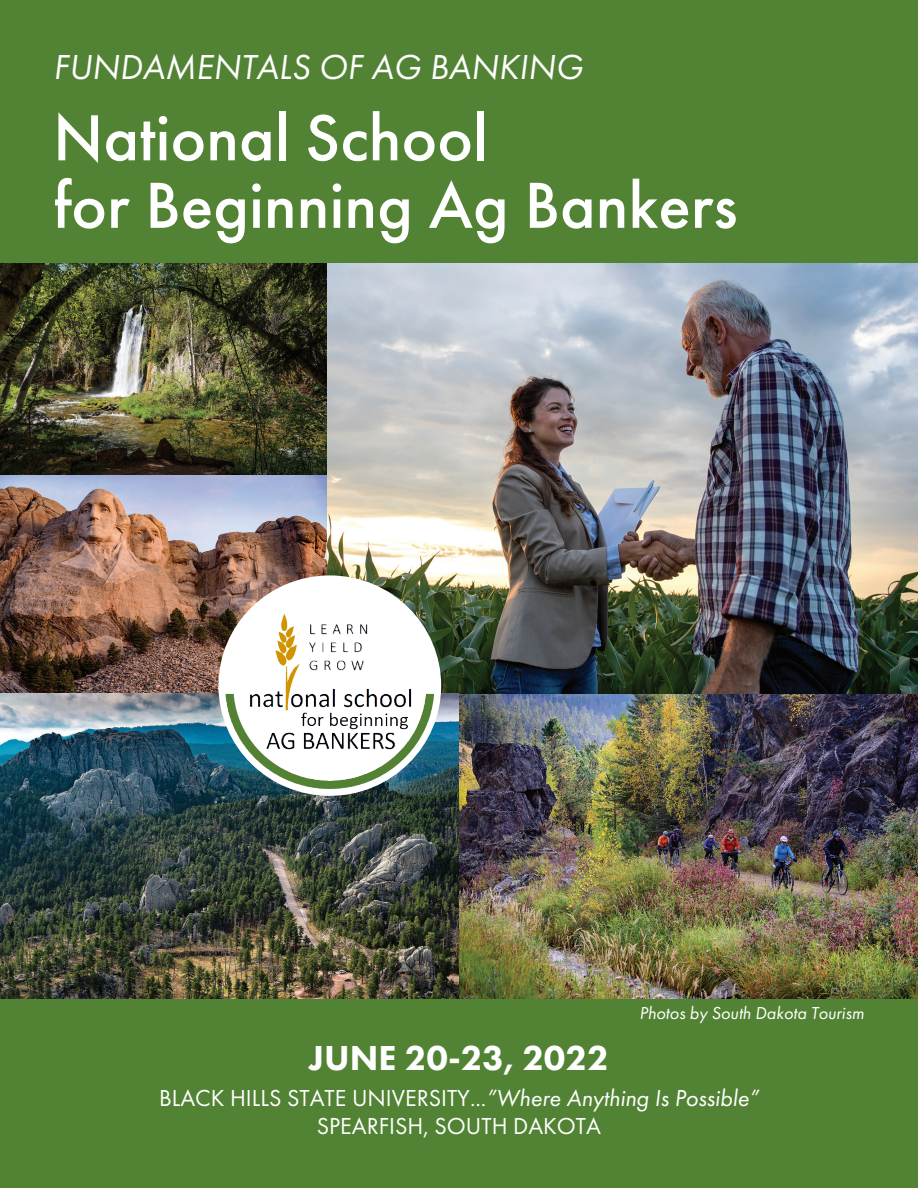
<style>
.page{position:relative;width:918px;height:1188px;background:#fff}
.page>*{position:absolute;margin:0;border:0;box-sizing:border-box;transform-origin:0 0}
.t1{font:500 67.5px/67.5px "Futura PT";color:#fff}
.t2{font:italic 36px "Futura PT";color:#fff}
.t3{font:800 36px "Futura PT";color:#fff}
.t4{font:24px "Futura PT";color:#fff}
.t5{font:italic 18px "Futura PT";color:#fff}
.s1{font-style:italic}
</style>
<div class="page">
<div style="left:0;top:0;width:918px;height:272px;background:#528334"></div>
<img style="left:0;top:263px;width:918px;height:736px">
<div style="left:0;top:999px;width:918px;height:189px;background:#528334"></div>
<svg style="left:218px;top:575px;width:223px;height:221px"></svg>
<img style="left:276px;top:614px;width:92px;height:52px">
<p class="t2" style="left:53px;top:46px;width:531px">FUNDAMENTALS OF AG BANKING</p>
<p class="t1" style="left:53px;top:104px;width:686px">National School<br>for Beginning Ag Bankers</p>
<p class="t5" style="left:639px;top:1002px;width:226px">Photos by South Dakota Tourism</p>
<p class="t3" style="left:309px;top:1035px;width:301px">JUNE 20-23, 2022</p>
<p class="t4" style="left:159px;top:1083px;width:601px">BLACK HILLS STATE UNIVERSITY...<span class="s1">”Where Anything Is Possible”</span></p>
<p class="t4" style="left:317px;top:1112px;width:286px">SPEARFISH, SOUTH DAKOTA</p>
</div>
